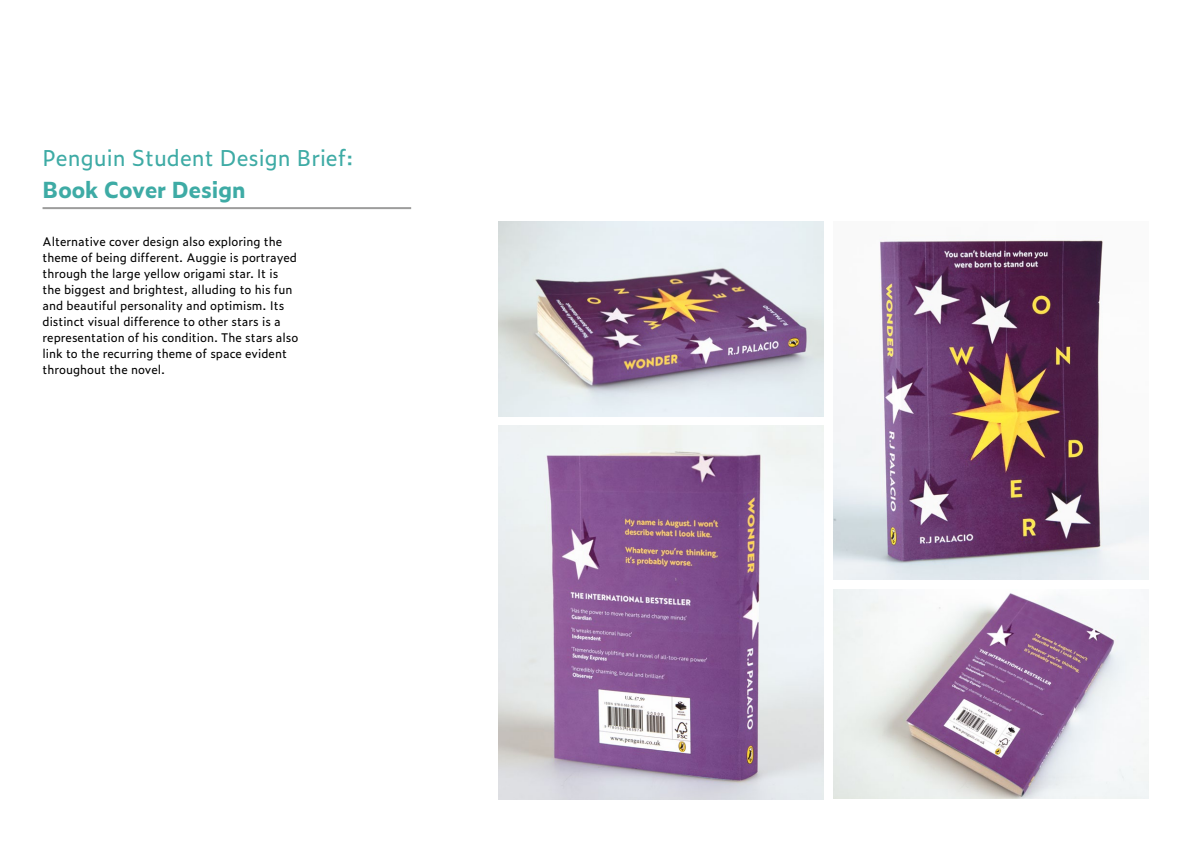
<style>
.page{position:relative;width:1191px;height:842px;background:#fff}
.page>*{position:absolute;margin:0;border:0;box-sizing:border-box;transform-origin:0 0}
.t1{font:22px "Zeitung Pro";color:#3eaba5}
.t2{font:700 22px "Zeitung Pro";color:#3eaba5}
.t3{font:12px/16px "Zeitung Pro";color:#000}
</style>
<div class="page">
<img style="left:498px;top:221px;width:325px;height:196px">
<img style="left:498px;top:425px;width:325px;height:374px">
<img style="left:833px;top:589px;width:315px;height:209px">
<img style="left:833px;top:240px;width:315px;height:339px">
<hr style="left:43px;top:207px;width:368px;height:2px;background:#9d9d9c">
<p class="t1" style="left:43px;top:142px;width:312px">Penguin Student Design Brief:</p>
<p class="t2" style="left:43px;top:173px;width:204px">Book Cover Design</p>
<p class="t3" style="left:43px;top:233px;width:257px">Alternative cover design also exploring the theme of being different. Auggie is portrayed through the large yellow origami star. It is the biggest and brightest, alluding to his fun and beautiful personality and optimism. Its distinct visual difference to other stars is a representation of his condition. The stars also link to the recurring theme of space evident throughout the novel.</p>
</div>
